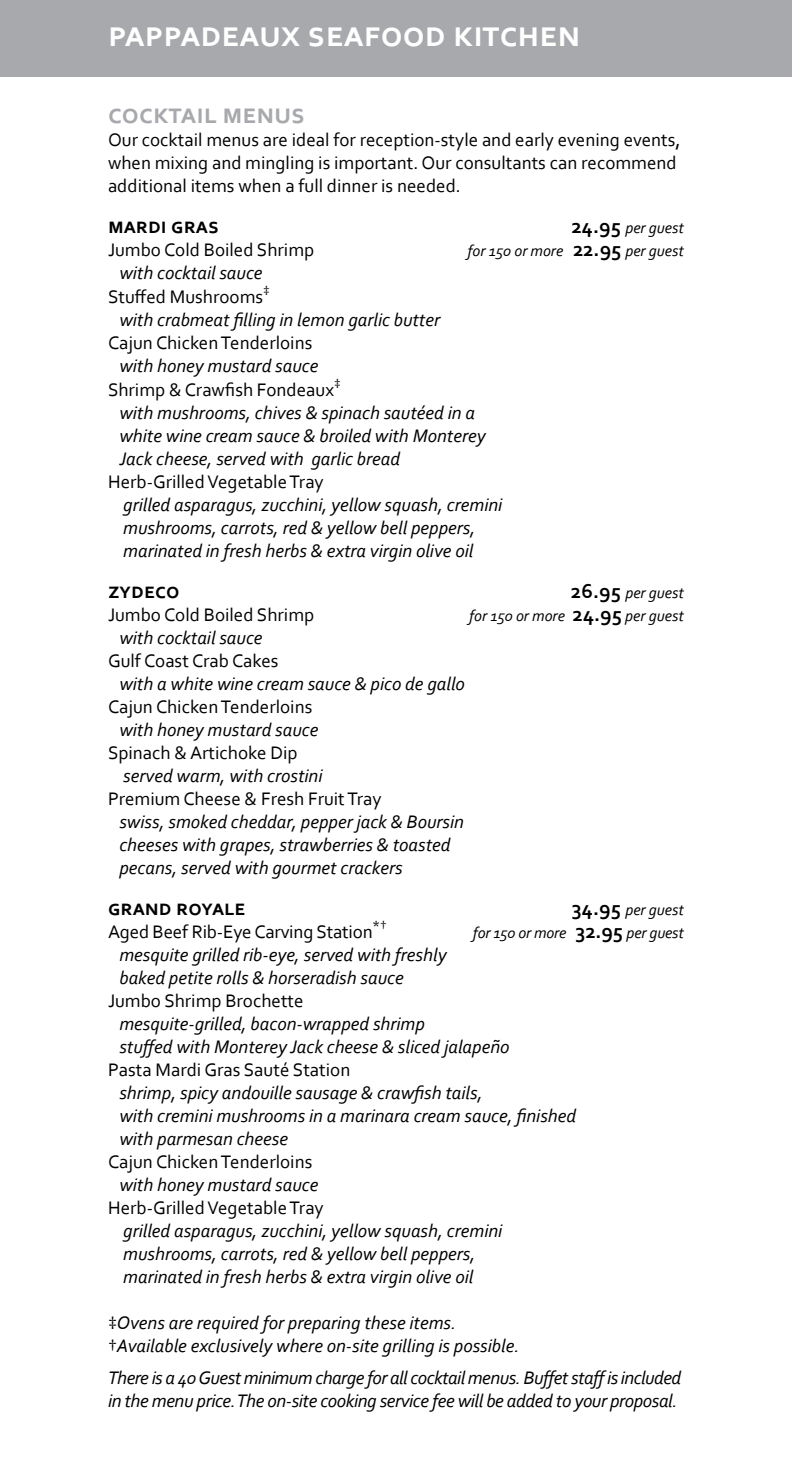
<style>
.page{position:relative;width:792px;height:1476px;background:#fff}
.page>*{position:absolute;margin:0;border:0;box-sizing:border-box;transform-origin:0 0}
.t1{font:700 36px "Corbel";letter-spacing:.02em;color:#fff}
.t2{font:700 28px "Corbel";color:#a7a9ac}
.t3{font:700 22px "Corbel";color:#000}
.t4{font:italic 19px/23px "Corbel";color:#000}
.t5{font:19px/23px "Corbel";color:#000}
.t6{font:italic 19px/23px "Corbel";letter-spacing:-.03em;color:#000}
.t7{font:italic 16px "Corbel";color:#000}
.s1{font-weight:700;font-style:normal;font-size:21px}
.s2{font-style:normal}
</style>
<div class="page">
<div style="left:0;top:0;width:792px;height:76px;background:#a7a9ac"></div>
<h1 class="t1" style="left:108px;top:11px;width:474px">pappadeaux seafood kitchen</h1>
<h2 class="t2" style="left:108px;top:96px;width:199px">cocktail menus</h2>
<p class="t5" style="left:108px;top:127px;width:574px">Our cocktail menus are ideal for reception-style and early evening events, when mixing and mingling is important. Our consultants can recommend additional items when a full dinner is needed.</p>
<p class="t3" style="left:108px;top:212px;width:113px">mardi gras</p>
<p class="t7" style="left:571px;top:217px;width:114px"><span class="s1">24.95</span> per guest</p>
<p class="t5" style="left:108px;top:237px;width:208px">Jumbo Cold Boiled Shrimp</p>
<p class="t7" style="left:468px;top:240px;width:218px">for 150 or more <span class="s1">22.95</span> per guest</p>
<p class="t4" style="left:119px;top:260px;width:145px">with cocktail sauce</p>
<p class="t5" style="left:108px;top:284px;width:163px">Stuffed Mushrooms<sup>‡</sup></p>
<p class="t4" style="left:119px;top:307px;width:322px">with crabmeat filling in lemon garlic butter</p>
<p class="t5" style="left:108px;top:330px;width:206px">Cajun Chicken Tenderloins</p>
<p class="t4" style="left:119px;top:353px;width:201px">with honey mustard sauce</p>
<p class="t5" style="left:108px;top:377px;width:234px">Shrimp &amp; Crawfish Fondeaux<sup>‡</sup></p>
<p class="t4" style="left:119px;top:400px;width:357px">with mushrooms, chives &amp; spinach sautéed in a</p>
<p class="t4" style="left:119px;top:423px;width:368px">white wine cream sauce &amp; broiled with Monterey</p>
<p class="t4" style="left:119px;top:446px;width:282px">Jack cheese, served with garlic bread</p>
<p class="t5" style="left:108px;top:469px;width:217px">Herb-Grilled Vegetable Tray</p>
<p class="t4" style="left:123px;top:492px;width:381px">grilled asparagus, zucchini, yellow squash, cremini mushrooms, carrots, red &amp; yellow bell peppers, marinated in fresh herbs &amp; extra virgin olive oil</p>
<p class="t3" style="left:108px;top:577px;width:73px">zydeco</p>
<p class="t7" style="left:571px;top:582px;width:115px"><span class="s1">26.95</span> per guest</p>
<p class="t5" style="left:108px;top:602px;width:208px">Jumbo Cold Boiled Shrimp</p>
<p class="t7" style="left:469px;top:605px;width:216px">for 150 or more <span class="s1">24.95</span> per guest</p>
<p class="t4" style="left:119px;top:625px;width:145px">with cocktail sauce</p>
<p class="t5" style="left:108px;top:648px;width:172px">Gulf Coast Crab Cakes</p>
<p class="t4" style="left:119px;top:671px;width:347px">with a white wine cream sauce &amp; pico de gallo</p>
<p class="t5" style="left:108px;top:694px;width:206px">Cajun Chicken Tenderloins</p>
<p class="t4" style="left:119px;top:717px;width:201px">with honey mustard sauce</p>
<p class="t5" style="left:108px;top:740px;width:191px">Spinach &amp; Artichoke Dip</p>
<p class="t4" style="left:123px;top:763px;width:201px">served warm, with crostini</p>
<p class="t5" style="left:108px;top:786px;width:275px">Premium Cheese &amp; Fresh Fruit Tray</p>
<p class="t4" style="left:119px;top:809px;width:346px">swiss, smoked cheddar, pepper jack &amp; Boursin cheeses with grapes, strawberries &amp; toasted pecans, served with gourmet crackers</p>
<p class="t3" style="left:108px;top:894px;width:139px">grand royale</p>
<p class="t7" style="left:572px;top:899px;width:114px"><span class="s1">34.95</span> per guest</p>
<p class="t5" style="left:108px;top:919px;width:280px">Aged Beef Rib-Eye Carving Station<sup>*†</sup></p>
<p class="t7" style="left:473px;top:922px;width:213px">for 150 or more <span class="s1">32.95</span> per guest</p>
<p class="t4" style="left:119px;top:942px;width:329px">mesquite grilled rib-eye, served with freshly baked petite rolls &amp; horseradish sauce</p>
<p class="t5" style="left:108px;top:988px;width:197px">Jumbo Shrimp Brochette</p>
<p class="t4" style="left:119px;top:1011px;width:392px">mesquite-grilled, bacon-wrapped shrimp<br>stuffed with Monterey Jack cheese &amp; sliced jalapeño</p>
<p class="t5" style="left:108px;top:1057px;width:244px">Pasta Mardi Gras Sauté Station</p>
<p class="t4" style="left:119px;top:1080px;width:458px">shrimp, spicy andouille sausage &amp; crawfish tails,<br>with cremini mushrooms in a marinara cream sauce, finished with parmesan cheese</p>
<p class="t5" style="left:108px;top:1149px;width:206px">Cajun Chicken Tenderloins</p>
<p class="t4" style="left:119px;top:1172px;width:201px">with honey mustard sauce</p>
<p class="t5" style="left:108px;top:1195px;width:217px">Herb-Grilled Vegetable Tray</p>
<p class="t4" style="left:123px;top:1218px;width:381px">grilled asparagus, zucchini, yellow squash, cremini mushrooms, carrots, red &amp; yellow bell peppers, marinated in fresh herbs &amp; extra virgin olive oil</p>
<p class="t4" style="left:108px;top:1311px;width:413px"><span class="s2">‡</span>Ovens are required for preparing these items. <span class="s2">†</span>Available exclusively where on-site grilling is possible.</p>
<p class="t6" style="left:108px;top:1366px;width:575px">There is a 40 Guest minimum charge for all cocktail menus. Buffet staff is included in the menu price. The on-site cooking service fee will be added to your proposal.</p>
</div>
